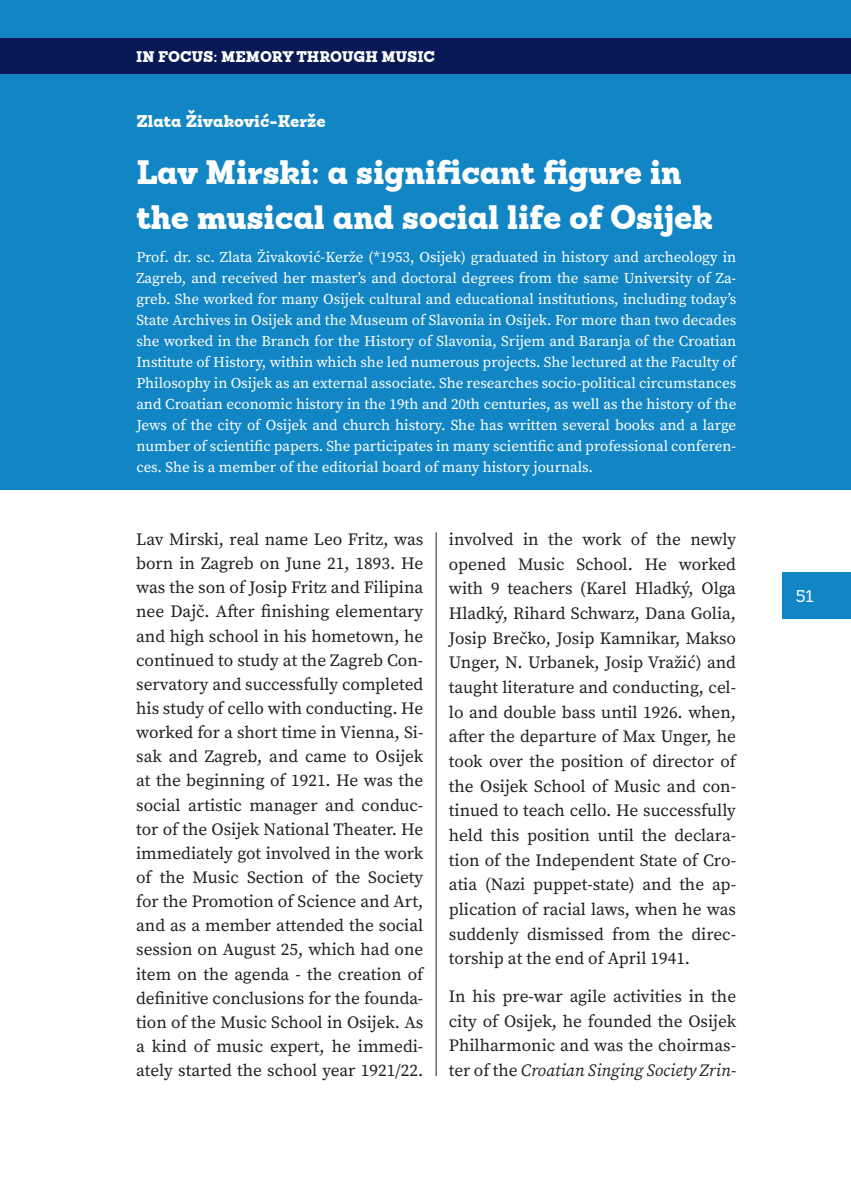
<style>
.page{position:relative;width:851px;height:1191px;background:#fff}
.page>*{position:absolute;margin:0;border:0;box-sizing:border-box;transform-origin:0 0}
.t1{font:900 33px/45px "Sanchez W03";letter-spacing:-.01em;color:#fff}
.t2{font:17.25px/24.2px "Source Serif Pro";color:#231f20;text-align:justify}
.t3{font:900 16.5px "Sanchez W03";color:#fff}
.t4{font:16.5px "Sanchez";color:#fff}
.t5{font:15px/21px "Source Serif Pro";color:#fff;text-align:justify}
.t6{font:900 15px "Sanchez W03";color:#fff}
.s1{font-style:italic}
</style>
<div class="page">
<div style="left:782px;top:572px;width:68px;height:47px;background:#1286c4"></div>
<hr style="left:436px;top:532px;width:1px;height:544px;background:#231f20">
<div style="left:0;top:0;width:850px;height:490px;background:#1286c4"></div>
<div style="left:0;top:38px;width:850px;height:36px;background:#091956"></div>
<p class="t6" style="left:136px;top:45px;width:300px">IN FOCUS: MEMORY THROUGH MUSIC</p>
<p class="t3" style="left:136px;top:109px;width:191px">Zlata Živaković-Kerže</p>
<h1 class="t1" style="left:136px;top:150px;width:578px">Lav Mirski: a significant figure in the musical and social life of Osijek</h1>
<p class="t5" style="left:136px;top:247px;width:601px">Prof. dr. sc. Zlata Živaković-Kerže (*1953, Osijek) graduated in history and archeology in Zagreb, and received her master’s and doctoral degrees from the same University of Za&shy;greb. She worked for many Osijek cultural and educational institutions, including today’s State Archives in Osijek and the Museum of Slavonia in Osijek. For more than two decades she worked in the Branch for the History of Slavonia, Srijem and Baranja of the Croatian Institute of History, within which she led numerous projects. She lectured at the Faculty of Philosophy in Osijek as an external associate. She researches socio-political circumstances and Croatian economic history in the 19th and 20th centuries, as well as the history of the Jews of the city of Osijek and church history. She has written several books and a large number of scientific papers. She participates in many scientific and professional conferen&shy;ces. She is a member of the editorial board of many history journals.</p>
<p class="t2" style="left:136px;top:528px;width:289px">Lav Mirski, real name Leo Fritz, was born in Zagreb on June 21, 1893. He was the son of Josip Fritz and Filipina nee Dajč. After finishing elementary and high school in his hometown, he continued to study at the Zagreb Con&shy;servatory and successfully completed his study of cello with conducting. He worked for a short time in Vienna, Si&shy;sak and Zagreb, and came to Osijek at the beginning of 1921. He was the social artistic manager and conduc&shy;tor of the Osijek National Theater. He immediately got involved in the work of the Music Section of the Society for the Promotion of Science and Art, and as a member attended the social session on August 25, which had one item on the agenda - the creation of definitive conclusions for the founda&shy;tion of the Music School in Osijek. As a kind of music expert, he immedi&shy;ately started the school year 1921/22.</p>
<p class="t2" style="left:449px;top:527px;width:289px;line-height:24.6px">involved in the work of the newly opened Music School. He worked with 9 teachers (Karel Hladký, Olga Hladký, Rihard Schwarz, Dana Golia, Josip Brečko, Josip Kamnikar, Makso Unger, N. Urbanek, Josip Vražić) and taught literature and conducting, cel&shy;lo and double bass until 1926. when, after the departure of Max Unger, he took over the position of director of the Osijek School of Music and con&shy;tinued to teach cello. He successfully held this position until the declara&shy;tion of the Independent State of Cro&shy;atia (Nazi puppet-state) and the ap&shy;plication of racial laws, when he was suddenly dismissed from the direc&shy;torship at the end of April 1941.</p>
<p class="t2" style="left:449px;top:984px;width:289px;line-height:24.6px">In his pre-war agile activities in the city of Osijek, he founded the Osijek Philharmonic and was the choirmas&shy;ter of the <span class="s1">Croatian Singing Society Zrin-</span></p>
<p class="t4" style="left:795px;top:585px;width:20px">51</p>
</div>
